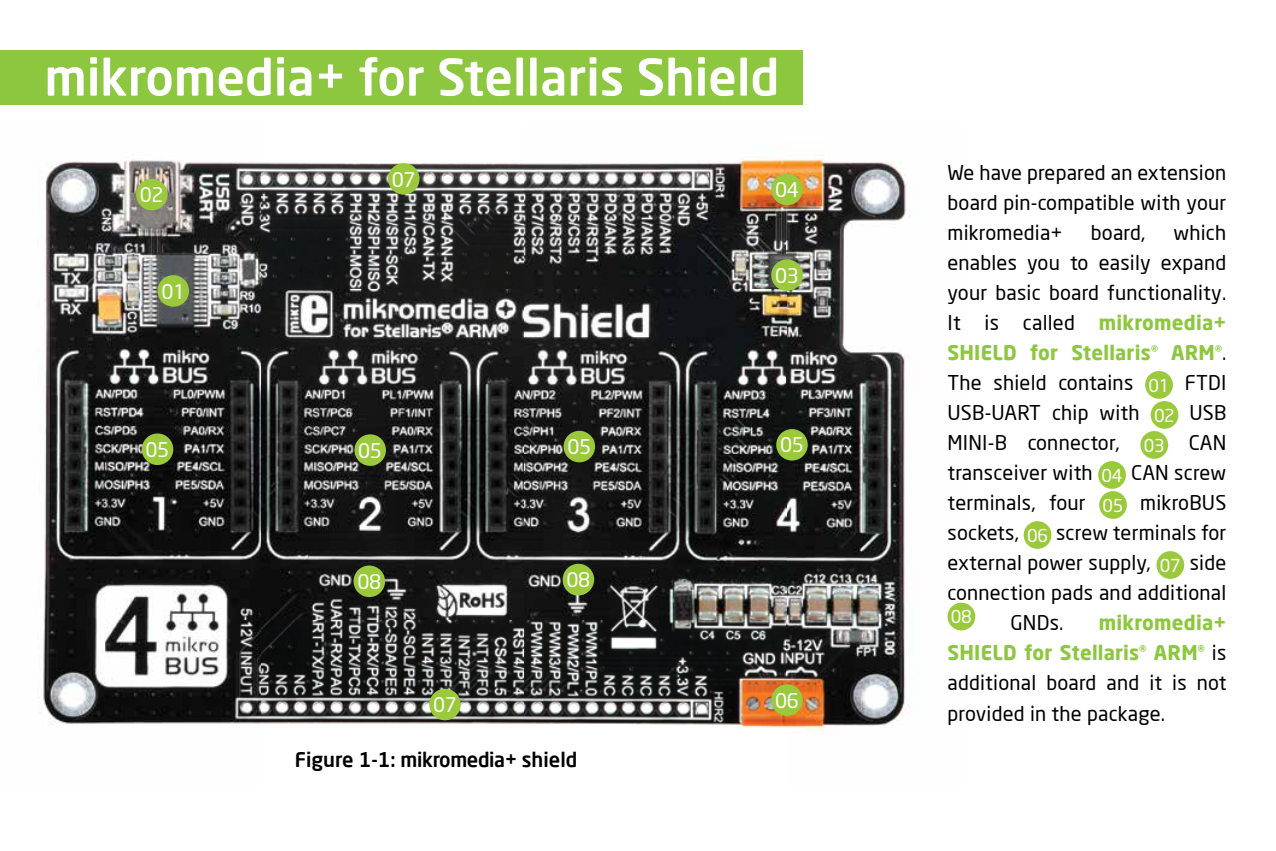
<style>
.page{position:relative;width:1276px;height:851px;background:#fff}
.page>*{position:absolute;margin:0;border:0;box-sizing:border-box;transform-origin:0 0}
.t1{font:500 50px "Neo Sans Pro";color:#fff}
.t2{font:20px/30px "Neo Sans Pro";letter-spacing:.01em;color:#000;text-align:justify}
.t3{font:500 20px "Neo Sans Pro";letter-spacing:-.02em;color:#000}
.t4{font:20px "Neo Sans";letter-spacing:-.02em;color:#fff}
.t5{font:17.5px "Neo Sans";color:#fff}
.s1{font-weight:700;color:#8dc63f}
.s2{font-family:"Neo Sans";font-size:17.5px;color:#fff}
</style>
<div class="page">
<img style="left:38px;top:155px;width:923px;height:580px">
<div style="left:0;top:50px;width:803px;height:54px;background:#8dc63f"></div>
<div style="left:1145px;top:371px;width:28px;height:27px;background:#9aca3c;border-radius:50%"></div>
<div style="left:1150px;top:401px;width:28px;height:27px;background:#9aca3c;border-radius:50%"></div>
<div style="left:1140px;top:431px;width:28px;height:27px;background:#9aca3c;border-radius:50%"></div>
<div style="left:1098px;top:461px;width:28px;height:27px;background:#9aca3c;border-radius:50%"></div>
<div style="left:1099px;top:491px;width:28px;height:27px;background:#9aca3c;border-radius:50%"></div>
<div style="left:1023px;top:521px;width:28px;height:27px;background:#9aca3c;border-radius:50%"></div>
<div style="left:1156px;top:551px;width:28px;height:27px;background:#9aca3c;border-radius:50%"></div>
<div style="left:947px;top:602px;width:28px;height:28px;background:#9aca3c;border-radius:50%"></div>
<div style="left:157px;top:275px;width:32px;height:31px;background:#9aca3c;border-radius:50%"></div>
<div style="left:136px;top:179px;width:32px;height:31px;background:#9aca3c;border-radius:50%"></div>
<div style="left:771px;top:259px;width:32px;height:32px;background:#9aca3c;border-radius:50%"></div>
<div style="left:388px;top:163px;width:31px;height:32px;background:#9aca3c;border-radius:50%"></div>
<div style="left:771px;top:174px;width:32px;height:31px;background:#9aca3c;border-radius:50%"></div>
<div style="left:142px;top:433px;width:31px;height:32px;background:#9aca3c;border-radius:50%"></div>
<div style="left:354px;top:434px;width:32px;height:32px;background:#9aca3c;border-radius:50%"></div>
<div style="left:563px;top:431px;width:32px;height:31px;background:#9aca3c;border-radius:50%"></div>
<div style="left:776px;top:429px;width:31px;height:31px;background:#9aca3c;border-radius:50%"></div>
<div style="left:771px;top:684px;width:32px;height:31px;background:#9aca3c;border-radius:50%"></div>
<div style="left:563px;top:563px;width:31px;height:32px;background:#9aca3c;border-radius:50%"></div>
<div style="left:353px;top:565px;width:32px;height:32px;background:#9aca3c;border-radius:50%"></div>
<div style="left:429px;top:688px;width:32px;height:32px;background:#9aca3c;border-radius:50%"></div>
<h1 class="t1" style="left:44px;top:46px;width:736px">mikromedia+ for Stellaris Shield</h1>
<p class="t4" style="left:140px;top:185px;width:25px">02</p>
<p class="t4" style="left:161px;top:281px;width:25px">01</p>
<p class="t4" style="left:392px;top:169px;width:25px">07</p>
<p class="t4" style="left:775px;top:180px;width:25px">04</p>
<p class="t4" style="left:775px;top:266px;width:25px">03</p>
<p class="t4" style="left:146px;top:439px;width:25px">05</p>
<p class="t4" style="left:358px;top:440px;width:25px">05</p>
<p class="t4" style="left:567px;top:437px;width:25px">05</p>
<p class="t4" style="left:780px;top:435px;width:25px">05</p>
<p class="t4" style="left:357px;top:571px;width:25px">08</p>
<p class="t4" style="left:566px;top:570px;width:25px">08</p>
<p class="t4" style="left:433px;top:695px;width:25px">07</p>
<p class="t3" style="left:295px;top:747px;width:284px">Figure 1-1: mikromedia+ shield</p>
<p class="t4" style="left:775px;top:690px;width:25px">06</p>
<p class="t2" style="left:947px;top:157px;width:280px">We have prepared an extension board pin-compatible with your mikromedia+</p>
<p class="t2" style="left:947px;top:217px;width:280px;text-indent:226px">which enables you to easily expand your basic board functionality.<br>It is called <span class="s1">mikromedia+ SHIELD for Stellaris</span><sup>®</sup> <span class="s1">ARM</span><sup>®</sup>.<br>The shield contains <span class="s2">01</span> FTDI USB-UART chip with <span class="s2">02</span> USB MINI-B connector, <span class="s2">03</span> CAN transceiver with <span class="s2">04</span> CAN screw terminals, four <span class="s2">05</span> mikroBUS sockets, <span class="s2">06</span> screw terminals for external power supply, <span class="s2">07</span> side connection pads and additional</p>
<p class="t5" style="left:951px;top:608px;width:22px">08</p>
<p class="t2" style="left:1010px;top:607px;width:55px">GNDs.</p>
<p class="t2" style="left:1091px;top:217px;width:56px">board,</p>
<p class="t2" style="left:947px;top:607px;width:280px;text-indent:151px"><span class="s1">mikromedia+ SHIELD for Stellaris</span><sup>®</sup> <span class="s1">ARM</span><sup>®</sup> is additional board and it is not provided in the package.</p>
</div>
